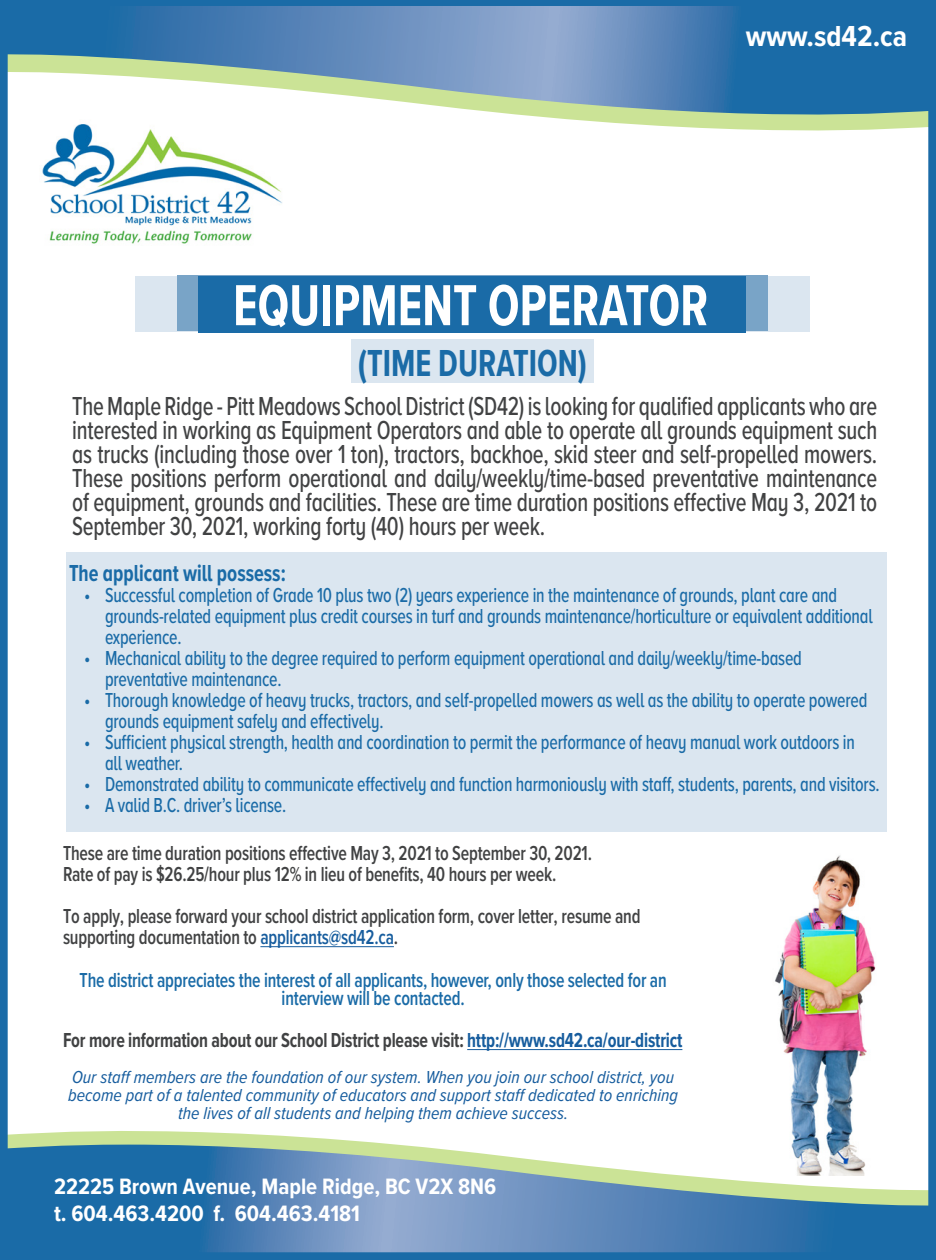
<style>
.page{position:relative;width:936px;height:1260px;background:#fff}
.page>*{position:absolute;margin:0;border:0;box-sizing:border-box;transform-origin:0 0}
.t1{font:700 60px "Proxima Nova Cond";color:#fff;scale:.85 1}
.t2{font:700 39px "Proxima Nova Cond";color:#1a6ba7;scale:.85 1}
.t3{font:700 30px "Proxima Nova Cond";color:#fff}
.t4{font:500 27px/24px "Proxima Nova A Cond";letter-spacing:-.01em;color:#414243;text-align:justify;scale:.85 1}
.t5{font:700 24px "Proxima Nova A Cond";color:#1a6ba7;scale:.85 1}
.t6{font:700 23.1px "Proxima Nova Cond";color:#fff}
.t7{font:500 21px/21px "Proxima Nova A Cond";letter-spacing:-.01em;color:#1a6ba7;scale:.85 1}
.t8{font:600 21px/21px "Proxima Nova Cond";letter-spacing:-.01em;color:#414243;scale:.85 1}
.t9{font:600 21px/18px "Proxima Nova Cond";letter-spacing:-.01em;color:#1a6ba7;text-align:center;scale:.85 1}
.t10{font:700 21px "Proxima Nova Cond";letter-spacing:-.01em;color:#414243;scale:.85 1}
.t11{font:italic 18px/18px "Proxima Nova Cond";color:#175d9e;text-align:center}
.s1{color:#175d9e}
</style>
<div class="page">
<div style="left:135px;top:276px;width:675px;height:55px;background:#dbe6f0"></div>
<div style="left:177px;top:276px;width:591px;height:55px;background:#79a4c7"></div>
<div style="left:198px;top:276px;width:548px;height:57px;background:#1a6ba7"></div>
<svg style="left:9px;top:1131px;width:391px;height:14px;fill:#cbe396"></svg>
<svg style="left:9px;top:1145px;width:918px;height:106px;background:#6695b8"></svg>
<svg style="left:684px;top:127px;width:243px;height:4px"></svg>
<div style="left:0;top:0;width:936px;height:1260px;border:8px solid #1a6ba7"></div>
<svg style="left:4px;top:6px;width:932px;height:121px"></svg>
<hr style="left:260px;top:946px;width:134px;height:1px;background:#175d9e">
<div style="left:66px;top:552px;width:820px;height:280px;background:#dbe6f0"></div>
<img style="left:40px;top:120px;width:243px;height:124px">
<div style="left:351px;top:339px;width:243px;height:43px;background:#dbe6f0"></div>
<img style="left:698px;top:855px;width:207px;height:320px">
<hr style="left:467px;top:1049px;width:215px;height:1px;background:#175d9e">
<p class="t3" style="left:746px;top:18px;width:163px">www.sd42.ca</p>
<p class="t1" style="left:233px;top:269px;width:561px">EQUIPMENT OPERATOR</p>
<p class="t2" style="left:358px;top:340px;width:271px">(TIME DURATION)</p>
<p class="t4" style="left:72px;top:394px;width:949px">The Maple Ridge - Pitt Meadows School District (SD42) is looking for qualified applicants who are interested in working as Equipment Operators and able to operate all grounds equipment such as trucks (including those over 1 ton), tractors, backhoe, skid steer and self-propelled mowers.<br>These positions perform operational and daily/weekly/time-based preventative maintenance of equipment, grounds and facilities. These are time duration positions effective May 3, 2021 to September 30, 2021, working forty (40) hours per week.</p>
<p class="t5" style="left:69px;top:558px;width:257px">The applicant will possess:</p>
<p class="t7" style="left:105px;top:584px;width:905px;text-indent:-21px">• Successful completion of Grade 10 plus two (2) years experience in the maintenance of grounds, plant care and grounds-related equipment plus credit courses in turf and grounds maintenance/horticulture or equivalent additional experience.</p>
<p class="t7" style="left:105px;top:647px;width:821px;text-indent:-21px">• Mechanical ability to the degree required to perform equipment operational and daily/weekly/time-based preventative maintenance.</p>
<p class="t7" style="left:105px;top:689px;width:899px;text-indent:-21px">• Thorough knowledge of heavy trucks, tractors, and self-propelled mowers as well as the ability to operate powered grounds equipment safely and effectively.</p>
<p class="t7" style="left:105px;top:731px;width:884px;text-indent:-21px">• Sufficient physical strength, health and coordination to permit the performance of heavy manual work outdoors in all weather.</p>
<p class="t7" style="left:84px;top:773px;width:938px">• Demonstrated ability to communicate effectively and function harmoniously with staff, students, parents, and visitors.</p>
<p class="t7" style="left:84px;top:794px;width:240px">• A valid B.C. driver’s license.</p>
<p class="t8" style="left:63px;top:843px;width:624px">These are time duration positions effective May 3, 2021 to September 30, 2021.</p>
<p class="t8" style="left:63px;top:864px;width:582px">Rate of pay is $26.25/hour plus 12% in lieu of benefits, 40 hours per week.</p>
<p class="t8" style="left:63px;top:906px;width:681px">To apply, please forward your school district application form, cover letter, resume and supporting documentation to <span class="s1">applicants@sd42.ca</span>.</p>
<p class="t9" style="left:80px;top:971px;width:692px">The district appreciates the interest of all applicants, however, only those selected for an interview will be contacted.</p>
<p class="t10" style="left:63px;top:1027px;width:730px">For more information about our School District please visit: <span class="s1">http://www.sd42.ca/our-district</span></p>
<p class="t11" style="left:68px;top:1068px;width:611px">Our staff members are the foundation of our system. When you join our school district, you become part of a talented community of educators and support staff dedicated to enriching the lives of all students and helping them achieve success.</p>
<p class="t6" style="left:54px;top:1172px;width:444px">22225 Brown Avenue, Maple Ridge, BC V2X 8N6</p>
<p class="t6" style="left:54px;top:1200px;width:308px">t. 604.463.4200 f. 604.463.4181</p>
</div>
